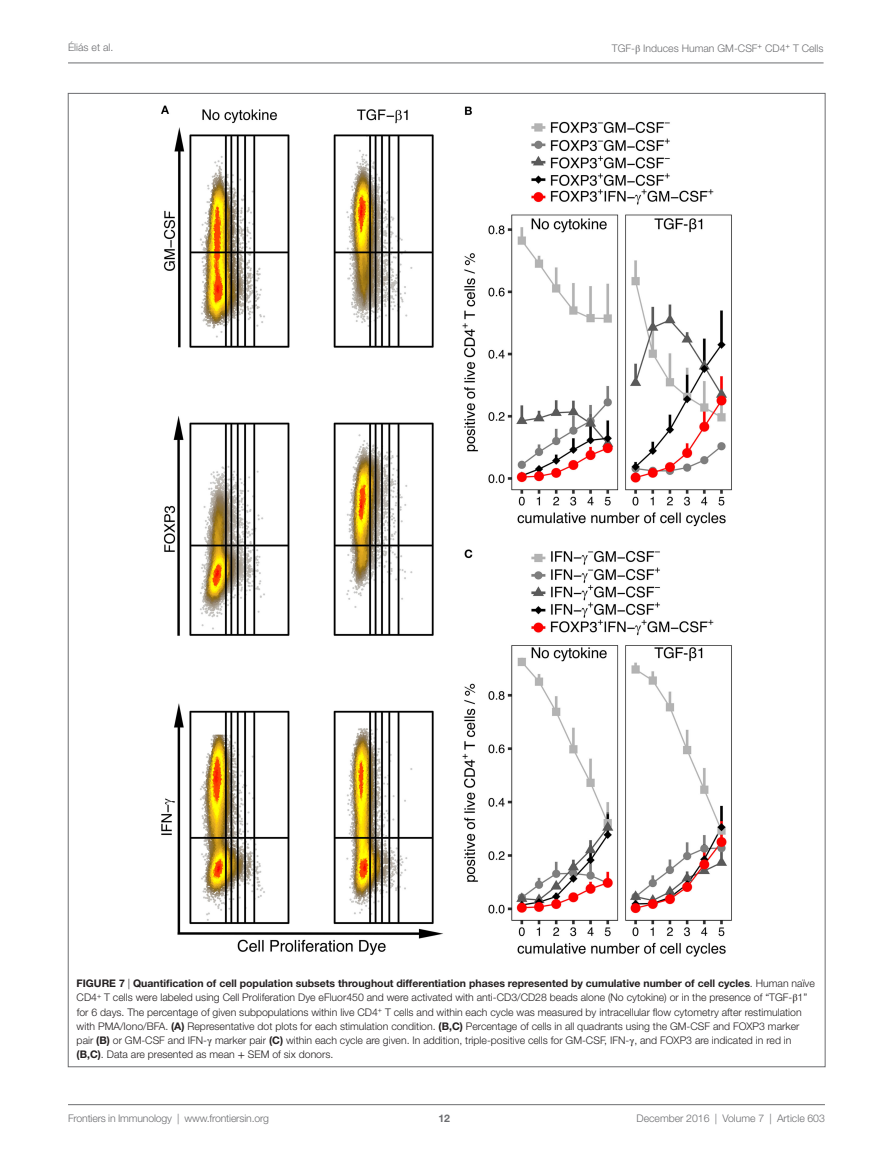
<style>
.page{position:relative;width:893px;height:1170px;background:#fff}
.page>*{position:absolute;margin:0;border:0;box-sizing:border-box;transform-origin:0 0}
.t1{font:300 10.5px/14.2px "Helvetica Neue LT Std";color:#231f20}
.t2{font:300 10.5px "Helvetica Neue LT Std";color:#6c6d70}
.t3{font:700 10.5px "Helvetica Neue LT Std";color:#6c6d70}
.s1{font-family:"STIX General";font-weight:400}
.s2{font-weight:700}
</style>
<div class="page">
<img style="left:161px;top:105px;width:571px;height:851px">
<hr style="left:68px;top:63px;width:756px;height:1px;background:#6c6d70">
<hr style="left:68px;top:1104px;width:757px;height:1px;background:#6c6d70">
<p class="t2" style="left:68px;top:41px;width:47px">Éliás et al.</p>
<p class="t2" style="left:612px;top:42px;width:213px">TGF-<span class="s1">β</span> Induces Human GM-CSF<sup>+</sup> CD4<sup>+</sup> T Cells</p>
<p class="t1" style="left:77px;top:975px;width:740px"><span class="s2">FIG URE 7</span> | <span class="s2">Quantification of cell population subsets throughout differentiation phases represented by cumulative number of cell cycles</span>. Human naïve CD4<sup>+</sup> T cells were labeled using Cell Proliferation Dye eFluor450 and were activated with anti-CD3/CD28 beads alone (No cytokine) or in the presence of “TGF-<span class="s1">β</span>1” for 6 days. The percentage of given subpopulations within live CD4<sup>+</sup> T cells and within each cycle was measured by intracellular flow cytometry after restimulation with PMA/Iono/BFA. <span class="s2">(A)</span> Representative dot plots for each stimulation condition. <span class="s2">(B,C)</span> Percentage of cells in all quadrants using the GM-CSF and FOXP3 marker pair <span class="s2">(B)</span> or GM-CSF and IFN-<span class="s1">γ</span> marker pair <span class="s2">(C)</span> within each cycle are given. In addition, triple-positive cells for GM-CSF, IFN-<span class="s1">γ</span>, and FOXP3 are indicated in red in <span class="s2">(B,C)</span>. Data are presented as mean <span class="s1">+</span> SEM of six donors.</p>
<p class="t2" style="left:68px;top:1111px;width:203px">Frontiers in Immunology | www.frontiersin.org</p>
<p class="t2" style="left:636px;top:1111px;width:190px">December 2016 | Volume 7 | Article 603</p>
<p class="t3" style="left:439px;top:1111px;width:13px">12</p>
</div>
